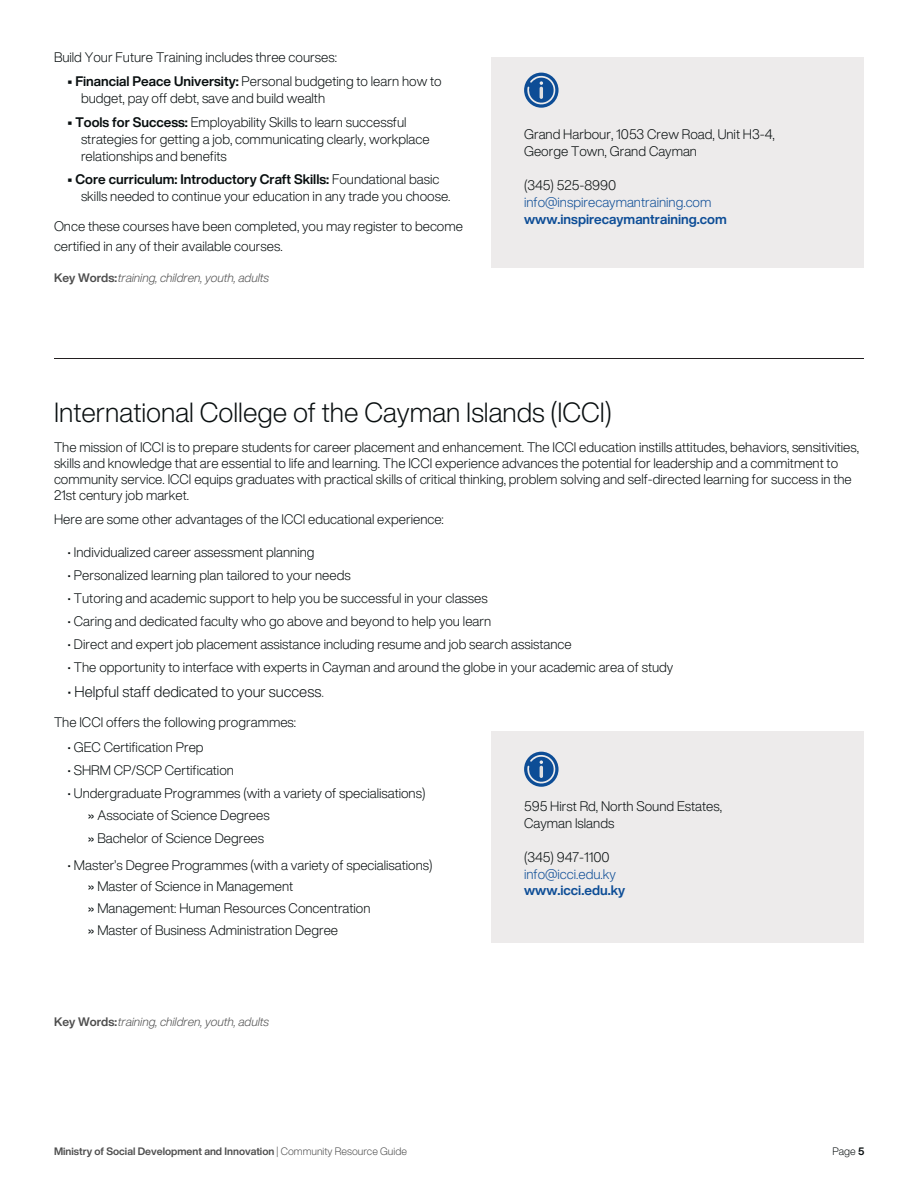
<style>
.page{position:relative;width:918px;height:1188px;background:#fff}
.page>*{position:absolute;margin:0;border:0;box-sizing:border-box;transform-origin:0 0}
.t1{font:300 27px "Helvetica Now Display";color:#090f10}
.t2{font:300 15px "Helvetica Now Display";color:#090f10}
.t3{font:300 13.5px/16.8px "Helvetica Now Display";color:#090f10}
.t4{font:300 13.5px/16.8px "Helvetica Now Display";color:#0d4d96}
.t5{font:700 13.5px "Helvetica Now Display";color:#090f10}
.t6{font:700 13.5px "Helvetica Now Display";color:#0d4d96}
.t7{font:italic 300 12px "Helvetica Now Display";color:#4e4e4e}
.t8{font:700 10.5px "Helvetica Now Display";color:#4e4e4e}
.t9{font:300 10.5px "Helvetica Now Display";color:#090f10}
.s1{font-weight:700}
.s2{font-weight:300}
.s3{font-weight:700;font-style:normal}
.s4{color:#090f10}
.s5{color:#4e4e4e}
.s6{font-weight:400}
</style>
<div class="page">
<hr style="left:54px;top:358px;width:809px;height:1px;background:#231f20">
<div style="left:491px;top:57px;width:373px;height:211px;background:#edebeb"></div>
<svg style="left:524px;top:73px;width:35px;height:35px"></svg>
<div style="left:491px;top:732px;width:373px;height:210px;background:#edebeb"></div>
<svg style="left:524px;top:752px;width:35px;height:35px"></svg>
<h2 class="t3" style="left:54px;top:49px;width:285px">Build Your Future Training includes three courses:</h2>
<h2 class="t3" style="left:68px;top:73px;width:376px"><span class="s1">• Financial Peace University:</span> Personal budgeting to learn how to</h2>
<h2 class="t3" style="left:81px;top:89px;width:246px">budget, pay off debt, save and build wealth</h2>
<h2 class="t3" style="left:68px;top:113px;width:341px"><span class="s1">• Tools for Success:</span> Employability Skills to learn successful</h2>
<h2 class="t3" style="left:81px;top:130px;width:350px">strategies for getting a job, communicating clearly, workplace relationships and benefits</h2>
<h2 class="t5" style="left:68px;top:169px;width:373px">• Core curriculum: Introductory Craft Skills: <span class="s2">Foundational basic</span></h2>
<h2 class="t3" style="left:81px;top:187px;width:371px">skills needed to continue your education in any trade you choose.</h2>
<h2 class="t3" style="left:54px;top:216px;width:411px;line-height:20.2px">Once these courses have been completed, you may register to become certified in any of their available courses.</h2>
<h2 class="t7" style="left:54px;top:269px;width:217px"><span class="s3">Key Words:</span>training, children, youth, adults</h2>
<h3 class="t3" style="left:524px;top:126px;width:252px">Grand Harbour, 1053 Crew Road, Unit H3-4,<br>George Town, Grand Cayman</h3>
<h4 class="t4" style="left:524px;top:177px;width:204px"><span class="s4">(345) 525-8990 </span>info@inspirecaymantraining.com <span class="s1">www.inspirecaymantraining.com</span></h4>
<p class="t1" style="left:54px;top:392px;width:559px">International College of the Cayman Islands (ICCI)</p>
<h2 class="t3" style="left:54px;top:439px;width:807px;line-height:15.8px">The mission of ICCI is to prepare students for career placement and enhancement. The ICCI education instills attitudes, behaviors, sensitivities, skills and knowledge that are essential to life and learning. The ICCI experience advances the potential for leadership and a commitment to community service. ICCI equips graduates with practical skills of critical thinking, problem solving and self-directed learning for success in the 21st century job market.</h2>
<h2 class="t3" style="left:54px;top:511px;width:391px">Here are some other advantages of the ICCI educational experience:</h2>
<h2 class="t3" style="left:68px;top:544px;width:249px">• Individualized career assessment planning</h2>
<h2 class="t3" style="left:68px;top:566px;width:285px">• Personalized learning plan tailored to your needs</h2>
<h2 class="t3" style="left:68px;top:590px;width:422px">• Tutoring and academic support to help you be successful in your classes</h2>
<h2 class="t3" style="left:68px;top:612px;width:425px">• Caring and dedicated faculty who go above and beyond to help you learn</h2>
<h2 class="t3" style="left:68px;top:636px;width:506px">• Direct and expert job placement assistance including resume and job search assistance</h2>
<h2 class="t3" style="left:68px;top:658px;width:607px">• The opportunity to interface with experts in Cayman and around the globe in your academic area of study</h2>
<h2 class="t2" style="left:68px;top:680px;width:258px">• Helpful staff dedicated to your success<span class="s5">.</span></h2>
<h1 class="t3" style="left:54px;top:713px;width:244px">The ICCI offers the following programmes:</h1>
<h2 class="t3" style="left:68px;top:739px;width:138px">• GEC Certification Prep</h2>
<h2 class="t3" style="left:68px;top:761px;width:168px">• SHRM CP/SCP Certification</h2>
<h2 class="t3" style="left:68px;top:785px;width:359px">• Undergraduate Programmes (with a variety of specialisations)</h2>
<h2 class="t3" style="left:524px;top:798px;width:199px">595 Hirst Rd, North Sound Estates,<br>Cayman Islands</h2>
<h2 class="t4" style="left:524px;top:848px;width:93px"><span class="s4">(345) 947-1100 </span>info@icci.edu.ky</h2>
<h2 class="t6" style="left:524px;top:880px;width:103px">www.icci.edu.ky</h2>
<h2 class="t3" style="left:88px;top:804px;width:183px;line-height:22.5px"><span class="s6">»</span> Associate of Science Degrees <span class="s6">»</span> Bachelor of Science Degrees</h2>
<h2 class="t3" style="left:68px;top:856px;width:367px">• Master’s Degree Programmes (with a variety of specialisations)</h2>
<h2 class="t3" style="left:88px;top:875px;width:284px;line-height:21.9px"><span class="s6">»</span> Master of Science in Management<br><span class="s6">»</span> Management: Human Resources Concentration <span class="s6">»</span> Master of Business Administration Degree</h2>
<h2 class="t7" style="left:54px;top:1013px;width:217px"><span class="s3">Key Words:</span>training, children, youth, adults</h2>
<p class="t8" style="left:54px;top:1143px;width:354px">Ministry of Social Development and Innovation <span class="s2">| Community Resource Guide</span></p>
<p class="t9" style="left:832px;top:1143px;width:34px">Page <span class="s1">5</span></p>
</div>
